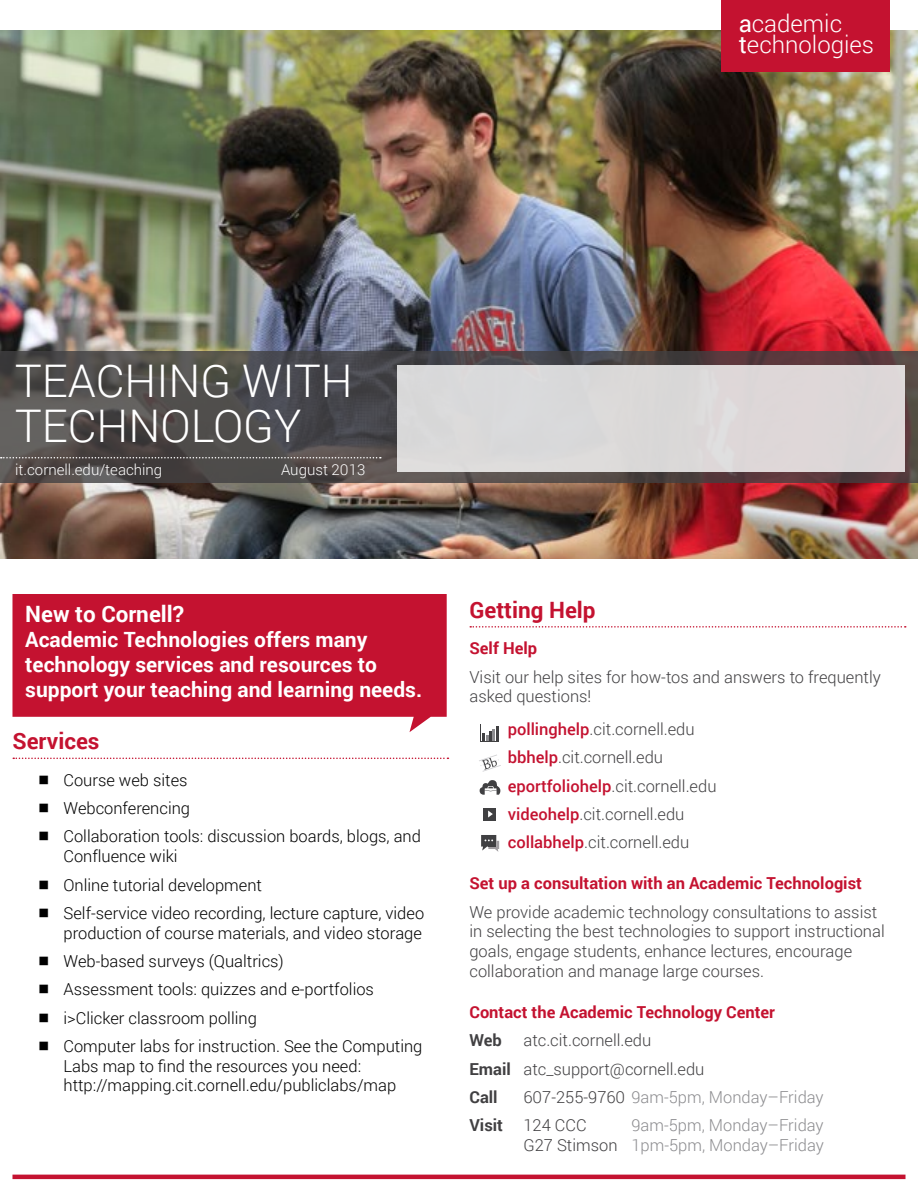
<style>
.page{position:relative;width:918px;height:1188px;background:#fff}
.page>*{position:absolute;margin:0;border:0;box-sizing:border-box;transform-origin:0 0}
.t1{font:300 45px/45px "Roboto";color:#fff}
.t2{font:300 24px/20.9px "Roboto";color:#fff}
.t3{font:700 22.5px "Roboto";color:#c41230}
.t4{font:700 22.5px "Roboto";color:#fff}
.t5{font:700 21px/25.2px "Roboto";color:#fff}
.t6{font:300 16.5px/28.3px "Roboto";color:#414042}
.t7{font:300 16.5px/28.3px "Roboto";color:#000}
.t8{font:300 16.5px/28.3px "Roboto";color:#8c8c8f}
.t9{font:700 16.5px "Roboto";color:#c41230}
.t10{font:700 16.5px "Roboto";color:#414042}
.t11{font:300 15px "Roboto";color:#fff}
.s1{font-weight:400}
.s2{font-weight:500;color:#c41230}
.s3{font-weight:700}
.s4{color:#414042}
.s5{font-weight:700;color:#414042}
</style>
<div class="page">
<svg style="left:12px;top:594px;width:435px;height:138px;background:#cb2f49"></svg>
<svg style="left:13px;top:758px;width:435px;height:1px"></svg>
<hr style="left:12px;top:1175px;width:894px;height:4px;background:#c41230">
<svg style="left:470px;top:626px;width:436px;height:2px"></svg>
<svg style="left:481px;top:835px;width:18px;height:17px"></svg>
<svg style="left:479px;top:755px;width:22px;height:17px"></svg>
<svg style="left:480px;top:724px;width:19px;height:18px"></svg>
<hr style="left:496px;top:726px;width:3px;height:15px;background:#404042">
<svg style="left:480px;top:780px;width:21px;height:15px"></svg>
<div style="left:484px;top:808px;width:12px;height:12px;background:#404042"></div>
<svg style="left:488px;top:811px;width:5px;height:7px"></svg>
<img style="left:1px;top:31px;width:917px;height:528px">
<svg style="left:1px;top:352px;width:917px;height:131px;background:#504b4b"></svg>
<svg style="left:1px;top:457px;width:380px;height:1px"></svg>
<div style="left:397px;top:365px;width:507px;height:106px;background:#dbd8d8"></div>
<div style="left:721px;top:0;width:169px;height:72px;background:#c41230"></div>
<h2 class="t2" style="left:739px;top:12px;width:137px"><span class="s1">a</span>cademic <span class="s1">t</span>echnologies</h2>
<h1 class="t1" style="left:15px;top:357px;width:339px">TEACHING WITH<br>TECHNOLOGY</h1>
<p class="t11" style="left:15px;top:459px;width:149px">it.cornell.edu/teaching</p>
<p class="t11" style="left:281px;top:459px;width:86px">August 2013</p>
<h3 class="t4" style="left:25px;top:598px;width:160px">New to Cornell?</h3>
<p class="t5" style="left:25px;top:626px;width:398px">Academic Technologies offers many technology services and resources to support your teaching and learning needs.</p>
<h3 class="t3" style="left:12px;top:725px;width:89px">Services</h3>
<p class="t7" style="left:64px;top:765px;width:359px">Course web sites<br>Webconferencing<br>Collaboration tools: discussion boards, blogs, and</p>
<p class="t7" style="left:64px;top:842px;width:362px">Confluence wiki<br>Online tutorial development<br>Self-service video recording, lecture capture, video</p>
<p class="t7" style="left:64px;top:918px;width:361px">production of course materials, and video storage Web-based surveys (Qualtrics)<br>Assessment tools: quizzes and e-portfolios i&gt;Clicker classroom polling<br>Computer labs for instruction. See the Computing</p>
<p class="t7" style="left:64px;top:1055px;width:334px;line-height:19.8px">Labs map to find the resources you need: http://mapping.cit.cornell.edu/publiclabs/map</p>
<h3 class="t3" style="left:469px;top:594px;width:128px">Getting Help</h3>
<p class="t9" style="left:469px;top:637px;width:69px">Self Help</p>
<p class="t6" style="left:469px;top:666px;width:413px;line-height:19.8px">Visit our help sites for how-tos and answers to frequently asked questions!</p>
<p class="t6" style="left:508px;top:714px;width:210px"><span class="s2">pollinghelp</span>.cit.cornell.edu <span class="s2">bbhelp</span>.cit.cornell.edu <span class="s2">eportfoliohelp</span>.cit.cornell.edu <span class="s2">videohelp</span>.cit.cornell.edu <span class="s2">collabhelp</span>.cit.cornell.edu</p>
<p class="t9" style="left:469px;top:872px;width:394px">Set up a consultation with an Academic Technologist</p>
<p class="t6" style="left:469px;top:901px;width:417px;line-height:19.8px">We provide academic technology consultations to assist in selecting the best technologies to support instructional goals, engage students, enhance lectures, encourage collaboration and manage large courses.</p>
<p class="t9" style="left:469px;top:1001px;width:307px">Contact the Academic Technology Center</p>
<p class="t10" style="left:469px;top:1029px;width:34px">Web</p>
<p class="t6" style="left:469px;top:1026px;width:236px;text-indent:54px">atc.cit.cornell.edu<br><span class="s3">Email</span> atc_support@cornell.edu<br><span class="s3">Call</span></p>
<p class="t8" style="left:469px;top:1082px;width:356px;text-indent:54px"><span class="s4">607-255-9760</span> 9am-5pm, Monday–Friday<br><span class="s5">Visit</span> <span class="s4">124 CCC</span></p>
<p class="t8" style="left:523px;top:1115px;width:302px;line-height:19.8px;text-align:right">9am-5pm, Monday–Friday<br><span class="s4">G27 Stimson</span> 1pm-5pm, Monday–Friday</p>
</div>
